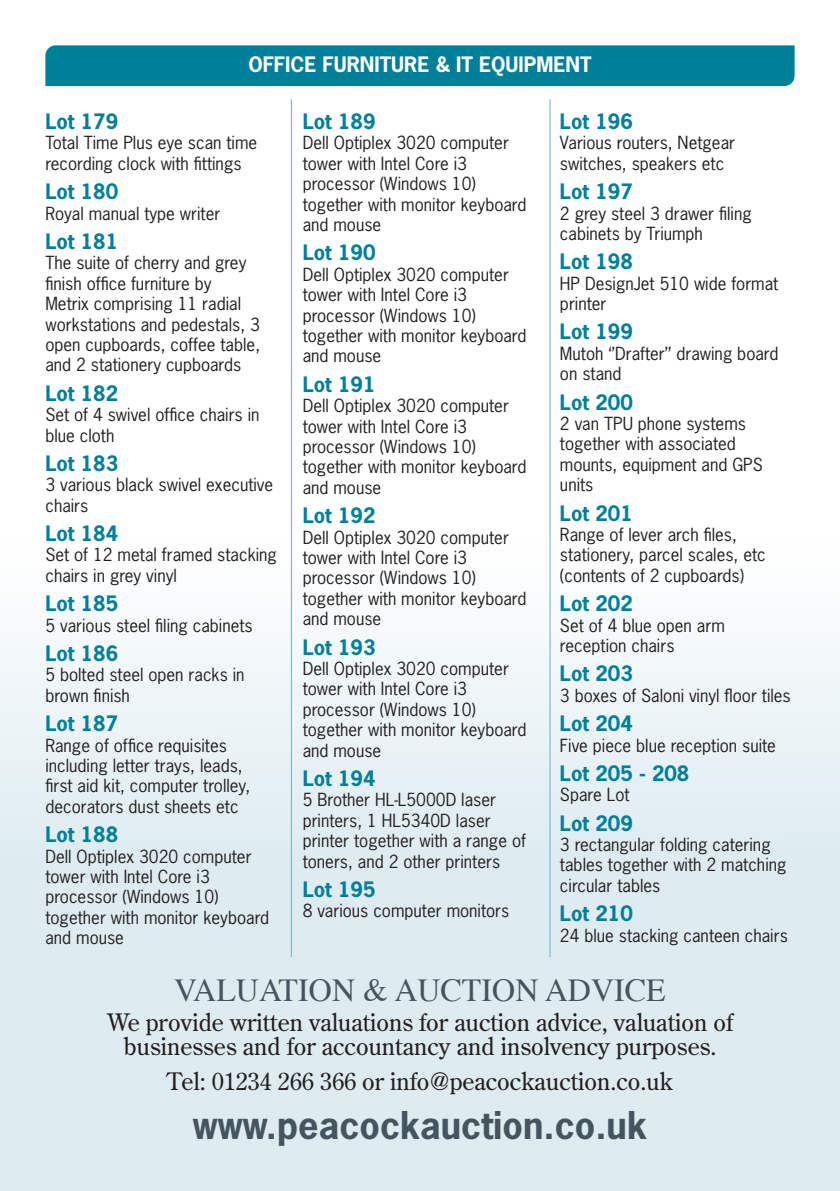
<style>
.page{position:relative;width:840px;height:1191px;background:#fff}
.page>*{position:absolute;margin:0;border:0;box-sizing:border-box;transform-origin:0 0}
.t1{font:700 36px "News Gothic Std";color:#45555f}
.t2{font:32px "Times";color:#45555f}
.t3{font:24px/24px "Century Old Style Std";color:#231f20;text-align:center}
.t4{font:700 20px "News Gothic Std";color:#007f99}
.t5{font:700 20px "News Gothic Std";color:#fff}
.t6{font:17px/20.4px "News Gothic Std";color:#231f20}
</style>
<div class="page">
<div style="left:0;top:541px;width:839px;height:650px;background:linear-gradient(to bottom,#f6fafb,#d6e7ee)"></div>
<hr style="left:291px;top:99px;width:1px;height:858px;background:#6eafc1">
<hr style="left:549px;top:99px;width:1px;height:858px;background:#6eafc1">
<div style="left:45px;top:45px;width:749px;height:41px;background:#007f99"></div>
<p class="t5" style="left:248px;top:51px;width:344px">OFFICE FURNITURE &amp; IT EQUIPMENT</p>
<p class="t4" style="left:45px;top:108px;width:74px">Lot 179</p>
<p class="t6" style="left:45px;top:133px;width:213px">Total Time Plus eye scan time recording clock with fittings</p>
<p class="t4" style="left:45px;top:178px;width:74px">Lot 180</p>
<p class="t6" style="left:45px;top:203px;width:176px">Royal manual type writer</p>
<p class="t4" style="left:45px;top:228px;width:74px">Lot 181</p>
<p class="t6" style="left:45px;top:252px;width:216px">The suite of cherry and grey finish office furniture by<br>Metrix comprising 11 radial workstations and pedestals, 3 open cupboards, coffee table, and 2 stationery cupboards</p>
<p class="t4" style="left:45px;top:380px;width:74px">Lot 182</p>
<p class="t6" style="left:45px;top:404px;width:215px">Set of 4 swivel office chairs in blue cloth</p>
<p class="t4" style="left:45px;top:450px;width:74px">Lot 183</p>
<p class="t6" style="left:45px;top:474px;width:229px">3 various black swivel executive chairs</p>
<p class="t4" style="left:45px;top:520px;width:74px">Lot 184</p>
<p class="t6" style="left:45px;top:544px;width:233px">Set of 12 metal framed stacking chairs in grey vinyl</p>
<p class="t4" style="left:45px;top:590px;width:74px">Lot 185</p>
<p class="t6" style="left:45px;top:615px;width:209px">5 various steel filing cabinets</p>
<p class="t4" style="left:45px;top:640px;width:74px">Lot 186</p>
<p class="t6" style="left:45px;top:664px;width:200px">5 bolted steel open racks in brown finish</p>
<p class="t4" style="left:45px;top:710px;width:74px">Lot 187</p>
<p class="t6" style="left:45px;top:735px;width:206px">Range of office requisites including letter trays, leads, first aid kit, computer trolley, decorators dust sheets etc</p>
<p class="t4" style="left:45px;top:821px;width:74px">Lot 188</p>
<p class="t6" style="left:45px;top:845px;width:225px">Dell Optiplex 3020 computer tower with Intel Core i3 processor (Windows 10) together with monitor keyboard and mouse</p>
<p class="t4" style="left:302px;top:108px;width:74px">Lot 189</p>
<p class="t6" style="left:302px;top:133px;width:225px">Dell Optiplex 3020 computer tower with Intel Core i3 processor (Windows 10) together with monitor keyboard and mouse</p>
<p class="t4" style="left:302px;top:239px;width:74px">Lot 190</p>
<p class="t6" style="left:302px;top:264px;width:225px">Dell Optiplex 3020 computer tower with Intel Core i3 processor (Windows 10) together with monitor keyboard and mouse</p>
<p class="t4" style="left:302px;top:371px;width:74px">Lot 191</p>
<p class="t6" style="left:302px;top:395px;width:225px">Dell Optiplex 3020 computer tower with Intel Core i3 processor (Windows 10) together with monitor keyboard and mouse</p>
<p class="t4" style="left:302px;top:502px;width:74px">Lot 192</p>
<p class="t6" style="left:302px;top:527px;width:225px">Dell Optiplex 3020 computer tower with Intel Core i3 processor (Windows 10) together with monitor keyboard and mouse</p>
<p class="t4" style="left:302px;top:634px;width:74px">Lot 193</p>
<p class="t6" style="left:302px;top:658px;width:225px">Dell Optiplex 3020 computer tower with Intel Core i3 processor (Windows 10) together with monitor keyboard and mouse</p>
<p class="t4" style="left:302px;top:765px;width:74px">Lot 194</p>
<p class="t6" style="left:302px;top:789px;width:225px">5 Brother HL-L5000D laser printers, 1 HL5340D laser printer together with a range of toners, and 2 other printers</p>
<p class="t4" style="left:302px;top:876px;width:74px">Lot 195</p>
<p class="t6" style="left:302px;top:900px;width:208px">8 various computer monitors</p>
<p class="t4" style="left:559px;top:108px;width:74px">Lot 196</p>
<p class="t6" style="left:559px;top:133px;width:176px">Various routers, Netgear switches, speakers etc</p>
<p class="t4" style="left:559px;top:178px;width:74px">Lot 197</p>
<p class="t6" style="left:559px;top:203px;width:193px">2 grey steel 3 drawer filing cabinets by Triumph</p>
<p class="t4" style="left:559px;top:248px;width:74px">Lot 198</p>
<p class="t6" style="left:559px;top:273px;width:220px">HP DesignJet 510 wide format printer</p>
<p class="t4" style="left:559px;top:319px;width:74px">Lot 199</p>
<p class="t6" style="left:559px;top:343px;width:220px">Mutoh ‘’Drafter’’ drawing board on stand</p>
<p class="t4" style="left:559px;top:389px;width:74px">Lot 200</p>
<p class="t6" style="left:559px;top:413px;width:204px">2 van TPU phone systems together with associated mounts, equipment and GPS units</p>
<p class="t4" style="left:559px;top:500px;width:74px">Lot 201</p>
<p class="t6" style="left:559px;top:524px;width:207px">Range of lever arch files, stationery, parcel scales, etc (contents of 2 cupboards)</p>
<p class="t4" style="left:559px;top:590px;width:74px">Lot 202</p>
<p class="t6" style="left:559px;top:615px;width:166px">Set of 4 blue open arm reception chairs</p>
<p class="t4" style="left:559px;top:660px;width:74px">Lot 203</p>
<p class="t6" style="left:559px;top:685px;width:232px">3 boxes of Saloni vinyl floor tiles</p>
<p class="t4" style="left:559px;top:710px;width:74px">Lot 204</p>
<p class="t6" style="left:559px;top:735px;width:217px">Five piece blue reception suite</p>
<p class="t4" style="left:559px;top:760px;width:131px">Lot 205 - 208</p>
<p class="t6" style="left:559px;top:784px;width:71px">Spare Lot</p>
<p class="t4" style="left:559px;top:810px;width:74px">Lot 209</p>
<p class="t6" style="left:559px;top:834px;width:228px">3 rectangular folding catering tables together with 2 matching circular tables</p>
<p class="t4" style="left:559px;top:900px;width:74px">Lot 210</p>
<p class="t6" style="left:559px;top:925px;width:229px">24 blue stacking canteen chairs</p>
<h2 class="t2" style="left:174px;top:960px;width:492px">VALUATION &amp; AUCTION ADVICE</h2>
<h3 class="t3" style="left:107px;top:1009px;width:627px">We provide written valuations for auction advice, valuation of businesses and for accountancy and insolvency purposes.</h3>
<h3 class="t3" style="left:167px;top:1068px;width:507px">Tel: 01234 266 366 or info@peacockauction.co.uk</h3>
<h1 class="t1" style="left:193px;top:1101px;width:455px">www.peacockauction.co.uk</h1>
</div>
